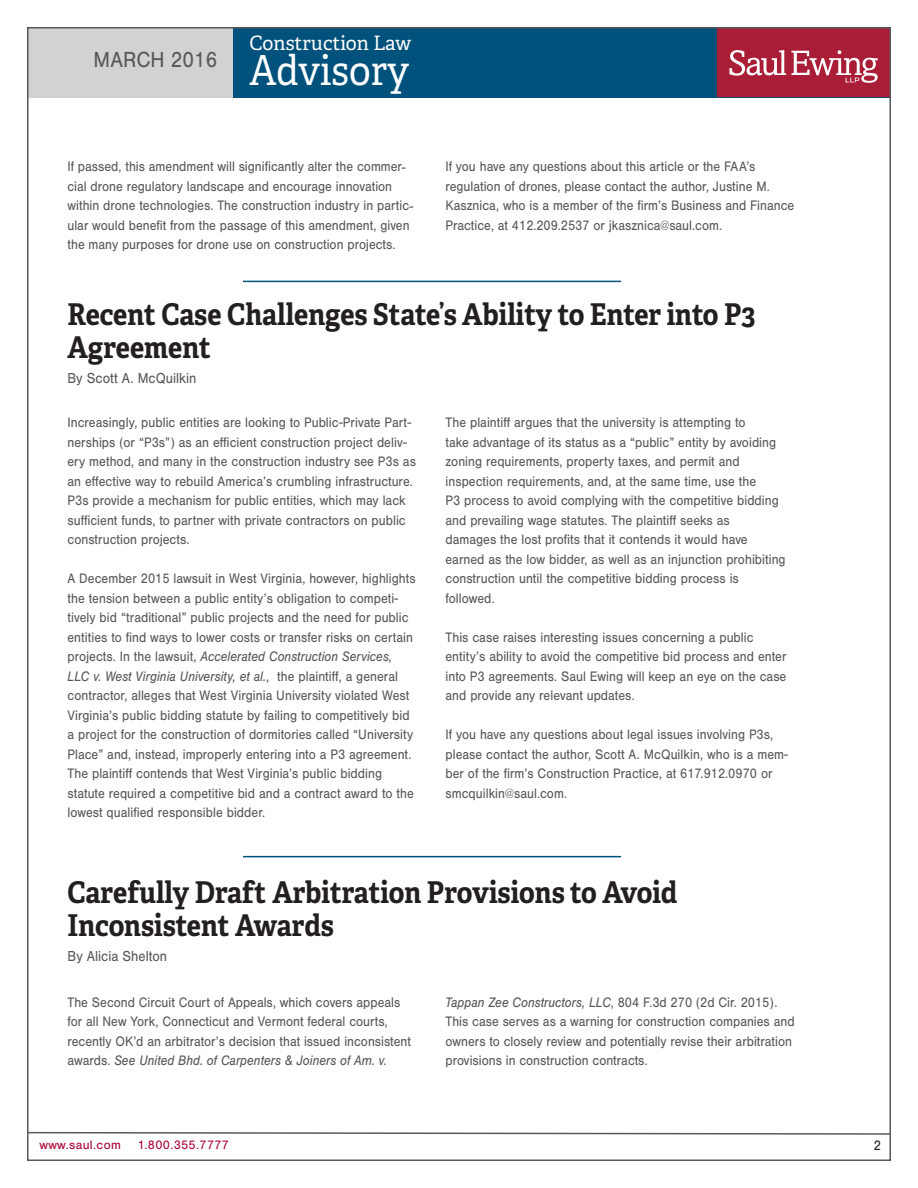
<style>
.page{position:relative;width:918px;height:1188px;background:#fff}
.page>*{position:absolute;margin:0;border:0;box-sizing:border-box;transform-origin:0 0}
.t1{font:41.4px "Adelle";color:#fff;scale:.92 1}
.t2{font:700 30px/33px "Adelle";color:#231f20;scale:.9 1}
.t3{font:22.65px "Nimbus San";color:#57585a;scale:.92 1}
.t4{font:19.8px "Adelle";color:#fff}
.t5{font:15px "Nimbus San";color:#57585a;scale:.9 1}
.t6{font:14.25px/19.5px "Nimbus San";letter-spacing:.005em;color:#57585a;scale:.9 1}
.t7{font:14.25px "Nimbus San";color:#231f20;scale:.9 1}
.t8{font:12.75px "Nimbus San";letter-spacing:.025em;color:#ab0333}
.s1{font-style:italic}
</style>
<div class="page">
<svg style="left:30px;top:1131px;width:858px;height:4px"></svg>
<div style="left:27px;top:27px;width:864px;height:70px;background:#00517b"></div>
<svg style="left:717px;top:30px;width:171px;height:67px;background:#b3354c"></svg>
<div style="left:27px;top:27px;width:205px;height:70px;background:#d1d2d4"></div>
<hr style="left:243px;top:281px;width:378px;height:1px;background:#00517b">
<hr style="left:243px;top:856px;width:378px;height:1px;background:#00517b">
<h3 class="t3" style="left:94px;top:47px;width:136px">MARCH 2016</h3>
<h3 class="t4" style="left:250px;top:29px;width:163px">Construction Law</h3>
<h1 class="t1" style="left:250px;top:40px;width:175px">Advisory</h1>
<p class="t6" style="left:68px;top:157px;width:386px">If passed, this amendment will significantly alter the commer&shy;cial drone regulatory landscape and encourage innovation within drone technologies. The construction industry in partic&shy;ular would benefit from the passage of this amendment, given the many purposes for drone use on construction projects.</p>
<p class="t6" style="left:446px;top:157px;width:389px">If you have any questions about this article or the FAA’s regulation of drones, please contact the author, Justine M.<br>Kasznica, who is a member of the firm’s Business and Finance Practice, at 412.209.2537 or jkasznica@saul.com.</p>
<h2 class="t2" style="left:68px;top:297px;width:766px">Recent Case Challenges State’s Ability to Enter into P3<br>Agreement</h2>
<p class="t5" style="left:68px;top:370px;width:145px">By Scott A. McQuilkin</p>
<p class="t6" style="left:68px;top:413px;width:389px">Increasingly, public entities are looking to Public-Private Part&shy;nerships (or “P3s”) as an efficient construction project deliv&shy;ery method, and many in the construction industry see P3s as an effective way to rebuild America’s crumbling infrastructure.<br>P3s provide a mechanism for public entities, which may lack sufficient funds, to partner with private contractors on public construction projects.</p>
<p class="t6" style="left:68px;top:569px;width:388px">A December 2015 lawsuit in West Virginia, however, highlights the tension between a public entity’s obligation to competi&shy;tively bid “traditional” public projects and the need for public entities to find ways to lower costs or transfer risks on certain projects. In the lawsuit, <span class="s1">Accelerated Construction Services, LLC v. West Virginia University, et al.</span>, the plaintiff, a general contractor, alleges that West Virginia University violated West Virginia’s public bidding statute by failing to competitively bid a project for the construction of dormitories called “University Place” and, instead, improperly entering into a P3 agreement.<br>The plaintiff contends that West Virginia’s public bidding statute required a competitive bid and a contract award to the lowest qualified responsible bidder.</p>
<p class="t6" style="left:446px;top:413px;width:379px">The plaintiff argues that the university is attempting to<br>take advantage of its status as a “public” entity by avoiding zoning requirements, property taxes, and permit and inspection requirements, and, at the same time, use the<br>P3 process to avoid complying with the competitive bidding and prevailing wage statutes. The plaintiff seeks as<br>damages the lost profits that it contends it would have earned as the low bidder, as well as an injunction prohibiting construction until the competitive bidding process is followed.</p>
<p class="t6" style="left:446px;top:627px;width:380px">This case raises interesting issues concerning a public entity’s ability to avoid the competitive bid process and enter into P3 agreements. Saul Ewing will keep an eye on the case and provide any relevant updates.</p>
<p class="t6" style="left:446px;top:725px;width:382px">If you have any questions about legal issues involving P3s, please contact the author, Scott A. McQuilkin, who is a mem&shy;ber of the firm’s Construction Practice, at 617.912.0970 or smcquilkin@saul.com.</p>
<h2 class="t2" style="left:68px;top:875px;width:679px">Carefully Draft Arbitration Provisions to Avoid<br>Inconsistent Awards</h2>
<p class="t5" style="left:68px;top:948px;width:112px">By Alicia Shelton</p>
<p class="t6" style="left:68px;top:992px;width:383px">The Second Circuit Court of Appeals, which covers appeals for all New York, Connecticut and Vermont federal courts, recently OK’d an arbitrator’s decision that issued inconsistent awards. <span class="s1">See United Bhd. of Carpenters &amp; Joiners of Am. v.</span></p>
<p class="t6" style="left:446px;top:992px;width:389px"><span class="s1">Tappan Zee Constructors, LLC</span>, 804 F.3d 270 (2d Cir. 2015).<br>This case serves as a warning for construction companies and owners to closely review and potentially revise their arbitration provisions in construction contracts.</p>
<p class="t8" style="left:39px;top:1138px;width:83px">www.saul.com</p>
<p class="t8" style="left:138px;top:1138px;width:93px">1.800.355.7777</p>
<p class="t7" style="left:874px;top:1137px;width:9px">2</p>
</div>
